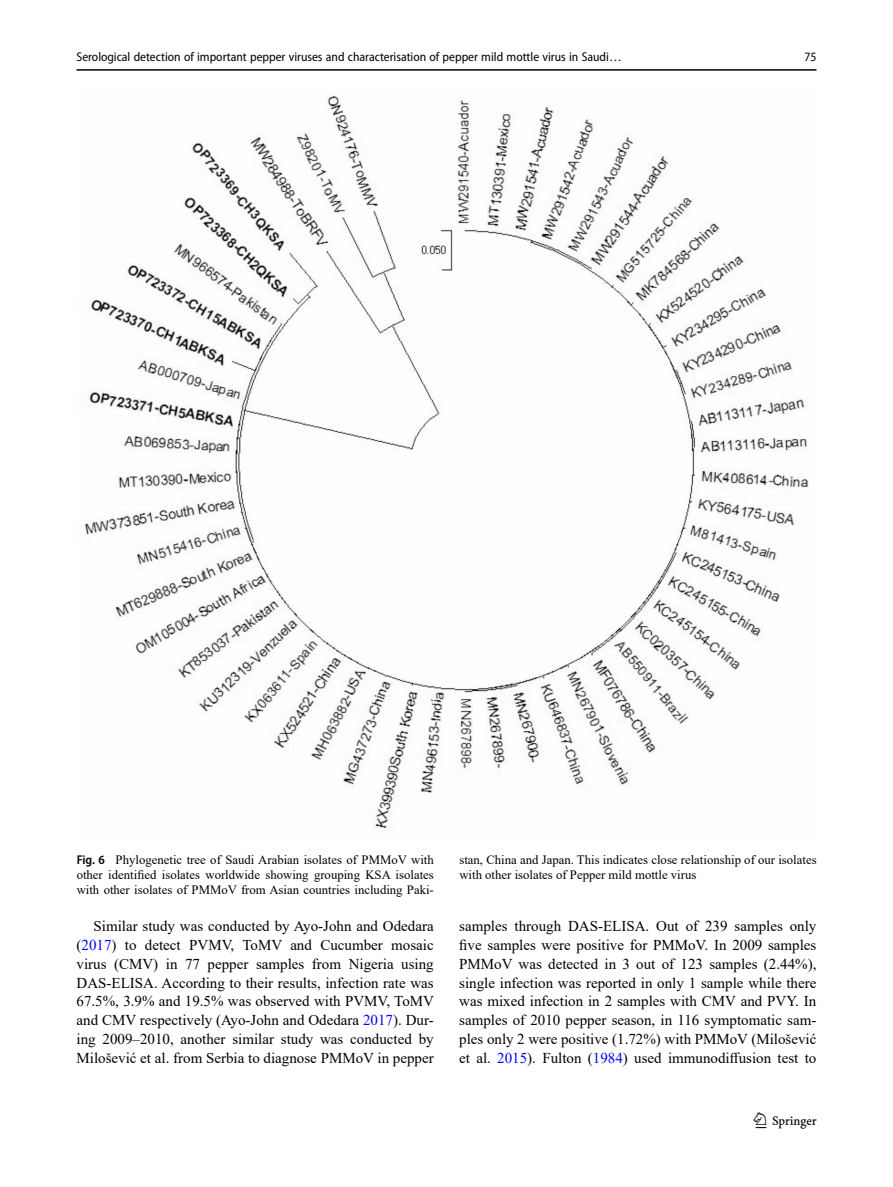
<style>
.page{position:relative;width:893px;height:1187px;background:#fff}
.page>*{position:absolute;margin:0;border:0;box-sizing:border-box;transform-origin:0 0}
.t1{font:22.5px "Springnew";color:#000}
.Body_Text_Indent{font:15px/18.8px "Times New Roman";color:#000;text-align:justify}
.Figure_Caption{font:12.75px/15px "Times New Roman";color:#000;text-align:justify}
.t2{font:semi-condensed 12.75px "Myriad Pro";color:#000}
.s1{font-family:"Myriad Pro";font-weight:600;font-stretch:semi-condensed}
.s2{color:#00f}
</style>
<div class="page">
<hr style="left:77px;top:69px;width:739px;height:2px;background:#000">
<img style="left:85px;top:95px;width:723px;height:734px">
<p class="t2" style="left:77px;top:49px;width:547px">Serological detection of important pepper viruses and characterisation of pepper mild mottle virus in Saudi…</p>
<p class="t2" style="left:804px;top:49px;width:14px">75</p>
<p class="Figure_Caption" style="left:77px;top:851px;width:359px"><span class="s1">Fig. 6</span> Phylogenetic tree of Saudi Arabian isolates of PMMoV with other identified isolates worldwide showing grouping KSA isolates with other isolates of PMMoV from Asian countries including Paki-</p>
<p class="Figure_Caption" style="left:459px;top:851px;width:359px">stan, China and Japan. This indicates close relationship of our isolates with other isolates of Pepper mild mottle virus</p>
<p class="Body_Text_Indent" style="left:77px;top:916px;width:359px;text-indent:17px">Similar study was conducted by Ayo-John and Odedara (<span class="s2">2017</span>) to detect PVMV, ToMV and Cucumber mosaic virus (CMV) in 77 pepper samples from Nigeria using DAS-ELISA. According to their results, infection rate was 67.5%, 3.9% and 19.5% was observed with PVMV, ToMV and CMV respectively (Ayo-John and Odedara <span class="s2">2017</span>). Dur&shy;ing 2009–2010, another similar study was conducted by Milošević et al. from Serbia to diagnose PMMoV in pepper</p>
<p class="Body_Text_Indent" style="left:459px;top:916px;width:359px">samples through DAS-ELISA. Out of 239 samples only five samples were positive for PMMoV. In 2009 samples PMMoV was detected in 3 out of 123 samples (2.44%), single infection was reported in only 1 sample while there was mixed infection in 2 samples with CMV and PVY. In samples of 2010 pepper season, in 116 symptomatic sam&shy;ples only 2 were positive (1.72%) with PMMoV (Milošević et al. <span class="s2">2015</span>). Fulton (<span class="s2">1984</span>) used immunodiffusion test to</p>
<h1 class="t1" style="left:756px;top:1107px;width:63px">1 3</h1>
</div>
